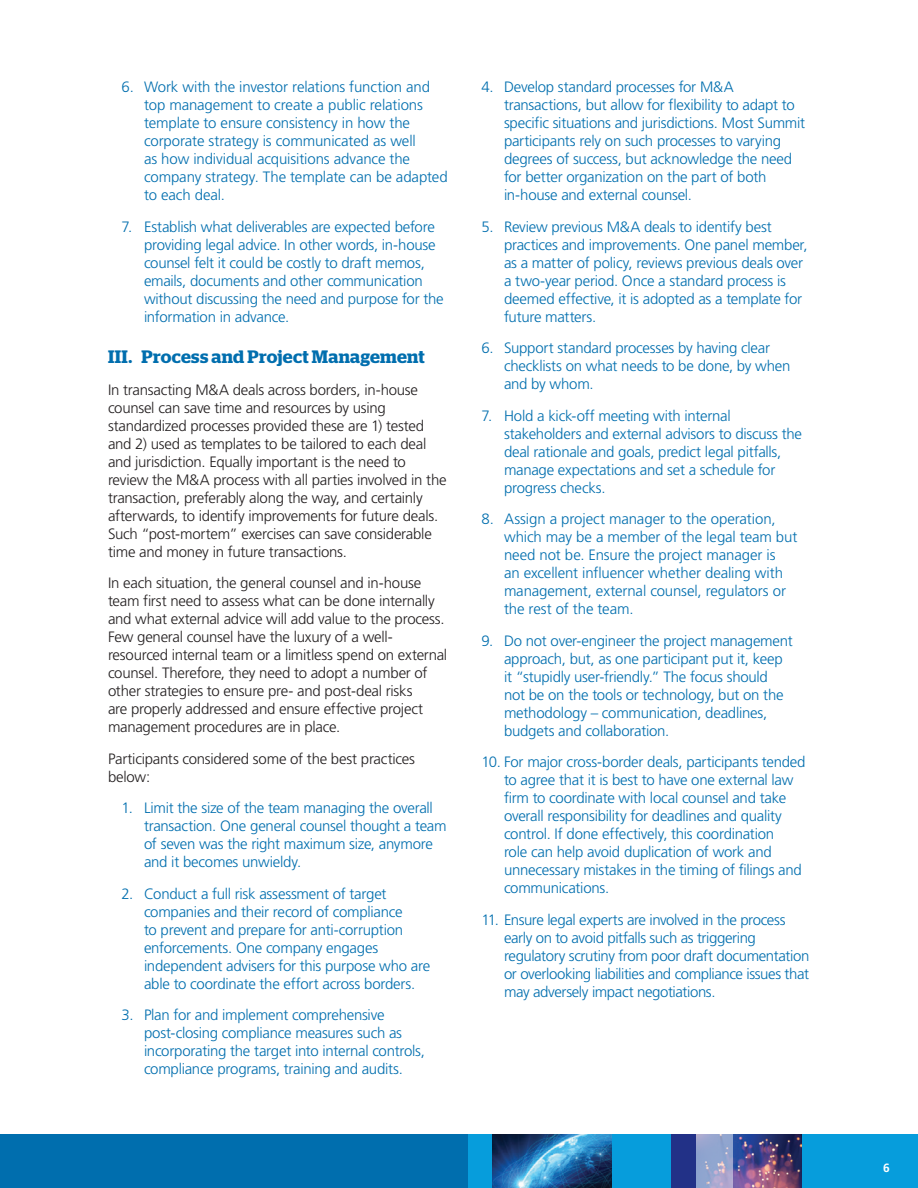
<style>
.page{position:relative;width:918px;height:1188px;background:#fff}
.page>*{position:absolute;margin:0;border:0;box-sizing:border-box;transform-origin:0 0}
.MAIN_TEXT{font:600 18px "Stag";letter-spacing:.015em;color:#006eae}
.MAIN_TEXT-2{font:300 15px/18px "Frutiger LT Std";letter-spacing:-.015em;color:#006eae}
.MAIN_TEXT-3{font:300 15px/18px "Frutiger LT Std";letter-spacing:-.015em;color:#231f20}
.t1{font:700 12px "Frutiger LT Std";color:#fff}
</style>
<div class="page">
<div style="left:0;top:1134px;width:918px;height:54px;background:#006eae"></div>
<div style="left:611px;top:1134px;width:61px;height:54px;background:#069ddc"></div>
<div style="left:468px;top:1134px;width:24px;height:54px;background:#069ddc"></div>
<div style="left:802px;top:1134px;width:116px;height:54px;background:#069ddc"></div>
<img style="left:492px;top:1134px;width:119px;height:54px">
<img style="left:733px;top:1134px;width:69px;height:54px">
<div style="left:672px;top:1134px;width:24px;height:54px;background:#223187"></div>
<svg style="left:696px;top:1134px;width:37px;height:54px;background:#9ba6ce"></svg>
<p class="MAIN_TEXT-2" style="left:144px;top:78px;width:305px;text-indent:-22px">6. Work with the investor relations function and top management to create a public relations template to ensure consistency in how the corporate strategy is communicated as well<br>as how individual acquisitions advance the company strategy. The template can be adapted to each deal.</p>
<p class="MAIN_TEXT-2" style="left:144px;top:218px;width:301px;text-indent:-22px">7. Establish what deliverables are expected before providing legal advice. In other words, in-house counsel felt it could be costly to draft memos, emails, documents and other communication without discussing the need and purpose for the information in advance.</p>
<p class="MAIN_TEXT" style="left:108px;top:346px;width:318px">III. Process and Project Management</p>
<p class="MAIN_TEXT-3" style="left:108px;top:381px;width:340px">In transacting M&amp;A deals across borders, in-house counsel can save time and resources by using standardized processes provided these are 1) tested and 2) used as templates to be tailored to each deal and jurisdiction. Equally important is the need to review the M&amp;A process with all parties involved in the transaction, preferably along the way, and certainly afterwards, to identify improvements for future deals.<br>Such “post-mortem” exercises can save considerable time and money in future transactions.</p>
<p class="MAIN_TEXT-3" style="left:108px;top:574px;width:341px">In each situation, the general counsel and in-house team first need to assess what can be done internally and what external advice will add value to the process.<br>Few general counsel have the luxury of a well&shy;resourced internal team or a limitless spend on external counsel. Therefore, they need to adopt a number of other strategies to ensure pre- and post-deal risks<br>are properly addressed and ensure effective project management procedures are in place.</p>
<p class="MAIN_TEXT-3" style="left:108px;top:750px;width:308px">Participants considered some of the best practices below:</p>
<p class="MAIN_TEXT-2" style="left:144px;top:799px;width:304px;text-indent:-22px">1. Limit the size of the team managing the overall transaction. One general counsel thought a team of seven was the right maximum size, anymore and it becomes unwieldy.</p>
<p class="MAIN_TEXT-2" style="left:144px;top:885px;width:288px;text-indent:-22px">2. Conduct a full risk assessment of target companies and their record of compliance<br>to prevent and prepare for anti-corruption enforcements. One company engages independent advisers for this purpose who are able to coordinate the effort across borders.</p>
<p class="MAIN_TEXT-2" style="left:144px;top:1006px;width:282px;text-indent:-22px">3. Plan for and implement comprehensive post-closing compliance measures such as incorporating the target into internal controls, compliance programs, training and audits.</p>
<p class="MAIN_TEXT-2" style="left:504px;top:78px;width:303px;text-indent:-22px">4. Develop standard processes for M&amp;A transactions, but allow for flexibility to adapt to specific situations and jurisdictions. Most Summit participants rely on such processes to varying degrees of success, but acknowledge the need for better organization on the part of both in-house and external counsel.</p>
<p class="MAIN_TEXT-2" style="left:504px;top:218px;width:305px;text-indent:-22px">5. Review previous M&amp;A deals to identify best practices and improvements. One panel member, as a matter of policy, reviews previous deals over a two-year period. Once a standard process is deemed effective, it is adopted as a template for future matters.</p>
<p class="MAIN_TEXT-2" style="left:504px;top:339px;width:288px;text-indent:-22px">6. Support standard processes by having clear checklists on what needs to be done, by when and by whom.</p>
<p class="MAIN_TEXT-2" style="left:504px;top:407px;width:300px;text-indent:-22px">7. Hold a kick-off meeting with internal stakeholders and external advisors to discuss the deal rationale and goals, predict legal pitfalls, manage expectations and set a schedule for progress checks.</p>
<p class="MAIN_TEXT-2" style="left:504px;top:510px;width:295px;text-indent:-22px">8. Assign a project manager to the operation, which may be a member of the legal team but need not be. Ensure the project manager is<br>an excellent influencer whether dealing with management, external counsel, regulators or the rest of the team.</p>
<p class="MAIN_TEXT-2" style="left:504px;top:632px;width:290px;text-indent:-22px">9. Do not over-engineer the project management approach, but, as one participant put it, keep it “stupidly user-friendly.” The focus should not be on the tools or technology, but on the methodology – communication, deadlines, budgets and collaboration.</p>
<p class="MAIN_TEXT-2" style="left:504px;top:753px;width:303px;text-indent:-22px">10. For major cross-border deals, participants tended to agree that it is best to have one external law firm to coordinate with local counsel and take overall responsibility for deadlines and quality control. If done effectively, this coordination<br>role can help avoid duplication of work and unnecessary mistakes in the timing of filings and communications.</p>
<p class="MAIN_TEXT-2" style="left:504px;top:911px;width:307px;text-indent:-22px">11. Ensure legal experts are involved in the process early on to avoid pitfalls such as triggering regulatory scrutiny from poor draft documentation or overlooking liabilities and compliance issues that may adversely impact negotiations.</p>
<p class="t1" style="left:883px;top:1161px;width:8px">6</p>
</div>
